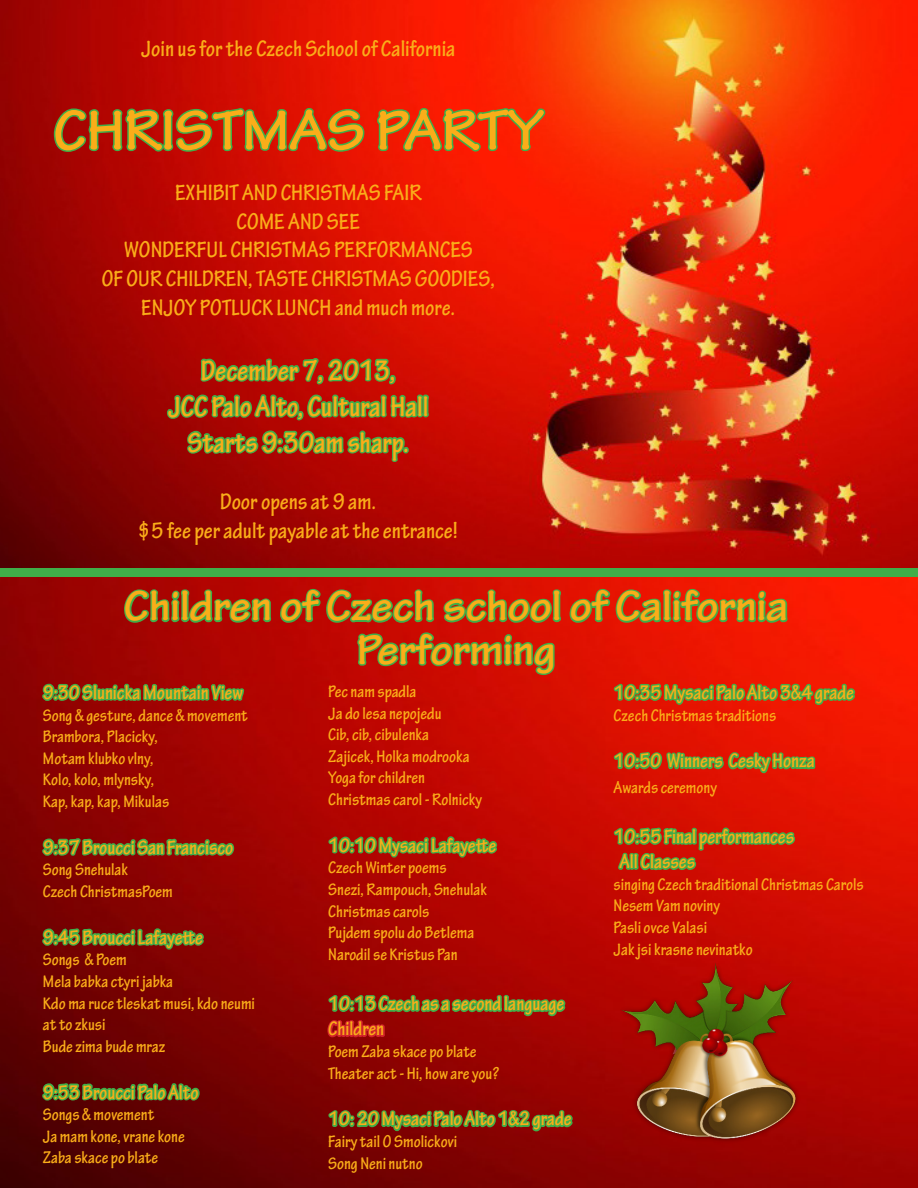
<style>
.page{position:relative;width:918px;height:1188px;background:#fff}
.page>*{position:absolute;margin:0;border:0;box-sizing:border-box;transform-origin:0 0}
.t1{font:700 60px "Tekton Pro";color:#faad19}
.t2{font:700 45px/43.5px "Tekton Pro";color:#faad19;text-align:center}
.t3{font:700 condensed 30px/36px "Tekton Pro";color:#faad19;text-align:center}
.t4{font:700 condensed 24px/28.8px "Tekton Pro";color:#faad19;text-align:center}
.t5{font:700 condensed 21px/25.2px "Tekton Pro";color:#faad19}
.t6{font:700 condensed 18px/21.6px "Tekton Pro";color:#faad19}
</style>
<div class="page">
<img style="left:0;top:0;width:918px;height:1188px">
<svg style="left:41px;top:661px;width:205px;height:88px"></svg>
<svg style="left:41px;top:834px;width:195px;height:23px"></svg>
<svg style="left:41px;top:923px;width:164px;height:28px"></svg>
<svg style="left:41px;top:1078px;width:160px;height:24px"></svg>
<svg style="left:327px;top:830px;width:172px;height:55px"></svg>
<svg style="left:326px;top:991px;width:241px;height:48px"></svg>
<svg style="left:327px;top:1104px;width:247px;height:55px"></svg>
<svg style="left:612px;top:677px;width:245px;height:108px"></svg>
<svg style="left:612px;top:826px;width:185px;height:46px"></svg>
<svg style="left:123px;top:588px;width:150px;height:36px"></svg>
<svg style="left:279px;top:587px;width:157px;height:37px"></svg>
<svg style="left:442px;top:587px;width:347px;height:37px"></svg>
<svg style="left:356px;top:631px;width:200px;height:46px"></svg>
<img style="left:605px;top:947px;width:207px;height:208px">
<svg style="left:52px;top:106px;width:314px;height:48px"></svg>
<svg style="left:376px;top:106px;width:171px;height:47px"></svg>
<svg style="left:199px;top:357px;width:198px;height:29px"></svg>
<svg style="left:165px;top:392px;width:265px;height:30px"></svg>
<svg style="left:186px;top:428px;width:223px;height:35px"></svg>
<div style="left:0;top:568px;width:918px;height:10px;background:#40ae49"></div>
<h3 class="t4" style="left:141px;top:34px;width:316px">Join us for the Czech School of California</h3>
<h1 class="t1" style="left:53px;top:95px;width:492px">CHRISTMAS PARTY</h1>
<h3 class="t4" style="left:102px;top:178px;width:395px">EXHIBIT AND CHRISTMAS FAIR<br>COME AND SEE<br>WONDERFUL CHRISTMAS PERFORMANCES<br>OF OUR CHILDREN, TASTE CHRISTMAS GOODIES,<br>ENJOY POTLUCK LUNCH and much more.</h3>
<h3 class="t3" style="left:168px;top:353px;width:262px">December 7, 2013,<br>JCC Palo Alto, Cultural Hall<br>Starts 9:30am sharp.</h3>
<h3 class="t4" style="left:139px;top:488px;width:320px">Door opens at 9 am.<br>$5 fee per adult payable at the entrance!</h3>
<h2 class="t2" style="left:124px;top:585px;width:666px">Children of Czech school of California<br>Performing</h2>
<p class="t5" style="left:43px;top:680px;width:201px">9:30 Slunicka Mountain View</p>
<p class="t6" style="left:43px;top:705px;width:206px">Song &amp; gesture, dance &amp; movement<br>Brambora, Placicky,<br>Motam klubko vlny,<br>Kolo, kolo, mlynsky,<br>Kap, kap, kap, Mikulas</p>
<p class="t5" style="left:43px;top:835px;width:192px">9:37 Broucci San Francisco</p>
<p class="t6" style="left:43px;top:859px;width:131px">Song Snehulak<br>Czech ChristmasPoem</p>
<p class="t5" style="left:43px;top:925px;width:161px">9:45 Broucci Lafayette</p>
<p class="t6" style="left:43px;top:949px;width:214px">Songs &amp; Poem<br>Mela babka ctyri jabka<br>Kdo ma ruce tleskat musi, kdo neumi at to zkusi<br>Bude zima bude mraz</p>
<p class="t5" style="left:43px;top:1080px;width:157px">9:53 Broucci Palo Alto</p>
<p class="t6" style="left:43px;top:1104px;width:143px">Songs &amp; movement<br>Ja mam kone, vrane kone<br>Zaba skace po blate</p>
<p class="t6" style="left:328px;top:681px;width:155px">Pec nam spadla<br>Ja do lesa nepojedu<br>Cib, cib, cibulenka<br>Zajicek, Holka modrooka<br>Yoga for children<br>Christmas carol - Rolnicky</p>
<p class="t5" style="left:328px;top:833px;width:169px">10:10 Mysaci Lafayette</p>
<p class="t6" style="left:328px;top:857px;width:160px">Czech Winter poems<br>Snezi, Rampouch, Snehulak<br>Christmas carols<br>Pujdem spolu do Betlema<br>Narodil se Kristus Pan</p>
<p class="t5" style="left:328px;top:991px;width:238px">10:13 Czech as a second language<br>Children</p>
<p class="t6" style="left:328px;top:1041px;width:172px">Poem Zaba skace po blate<br>Theater act - Hi, how are you?</p>
<p class="t5" style="left:328px;top:1107px;width:245px">10: 20 Mysaci Palo Alto 1&amp;2 grade</p>
<p class="t6" style="left:328px;top:1131px;width:130px">Fairy tail O Smolickovi<br>Song Neni nutno</p>
<p class="t5" style="left:614px;top:680px;width:242px">10:35 Mysaci Palo Alto 3&amp;4 grade</p>
<p class="t6" style="left:614px;top:705px;width:164px">Czech Christmas traditions</p>
<p class="t5" style="left:614px;top:749px;width:203px">10:50 Winners Cesky Honza</p>
<p class="t6" style="left:614px;top:777px;width:105px">Awards ceremony</p>
<p class="t5" style="left:614px;top:824px;width:182px">10:55 Final performances<br>All Classes</p>
<p class="t6" style="left:614px;top:874px;width:252px">singing Czech traditional Christmas Carols<br>Nesem Vam noviny<br>Pasli ovce Valasi<br>Jak jsi krasne nevinatko</p>
</div>
